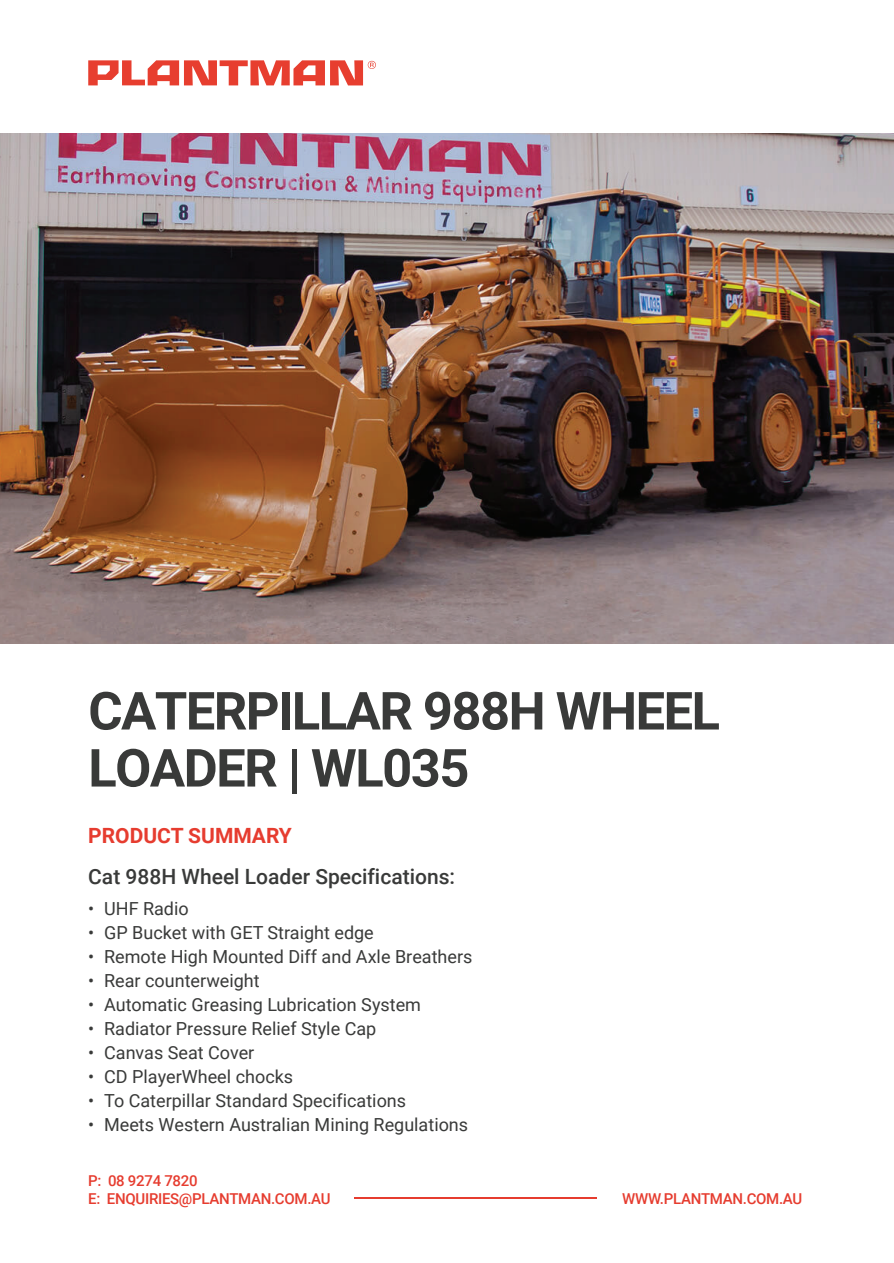
<style>
.page{position:relative;width:894px;height:1263px;background:#fff}
.page>*{position:absolute;margin:0;border:0;box-sizing:border-box;transform-origin:0 0}
.t1{font:700 52.5px/57px "Roboto";letter-spacing:-.03em;color:#393a39}
.t2{font:500 21px "Roboto";color:#393a39}
.t3{font:700 21px "Roboto";color:#e63c2f}
.t4{font:18px "Roboto";color:#393a39}
.t5{font:500 15px/18px "Roboto";letter-spacing:-.02em;color:#e63c2f}
</style>
<div class="page">
<hr style="left:354px;top:1197px;width:242px;height:1px;background:#e63c2f">
<svg style="left:88px;top:60px;width:288px;height:25px"></svg>
<img style="left:0;top:133px;width:893px;height:510px">
<h1 class="t1" style="left:88px;top:680px;width:633px">CATERPILLAR 988H WHEEL<br>LOADER | WL035</h1>
<p class="t3" style="left:88px;top:821px;width:205px">PRODUCT SUMMARY</p>
<p class="t2" style="left:88px;top:862px;width:368px">Cat 988H Wheel Loader Specifications:</p>
<p class="t4" style="left:88px;top:895px;width:102px">• UHF Radio</p>
<p class="t4" style="left:88px;top:919px;width:287px">• GP Bucket with GET Straight edge</p>
<p class="t4" style="left:88px;top:943px;width:385px">• Remote High Mounted Diff and Axle Breathers</p>
<p class="t4" style="left:88px;top:967px;width:173px">• Rear counterweight</p>
<p class="t4" style="left:88px;top:991px;width:334px">• Automatic Greasing Lubrication System</p>
<p class="t4" style="left:88px;top:1015px;width:289px">• Radiator Pressure Relief Style Cap</p>
<p class="t4" style="left:88px;top:1039px;width:167px">• Canvas Seat Cover</p>
<p class="t4" style="left:88px;top:1063px;width:206px">• CD PlayerWheel chocks</p>
<p class="t4" style="left:88px;top:1087px;width:319px">• To Caterpillar Standard Specifications</p>
<p class="t4" style="left:88px;top:1111px;width:381px">• Meets Western Australian Mining Regulations</p>
<p class="t5" style="left:88px;top:1170px;width:244px">P: 08 9274 7820<br>E: ENQUIRIES@PLANTMAN.COM.AU</p>
<p class="t5" style="left:622px;top:1188px;width:181px">WWW.PLANTMAN.COM.AU</p>
</div>
